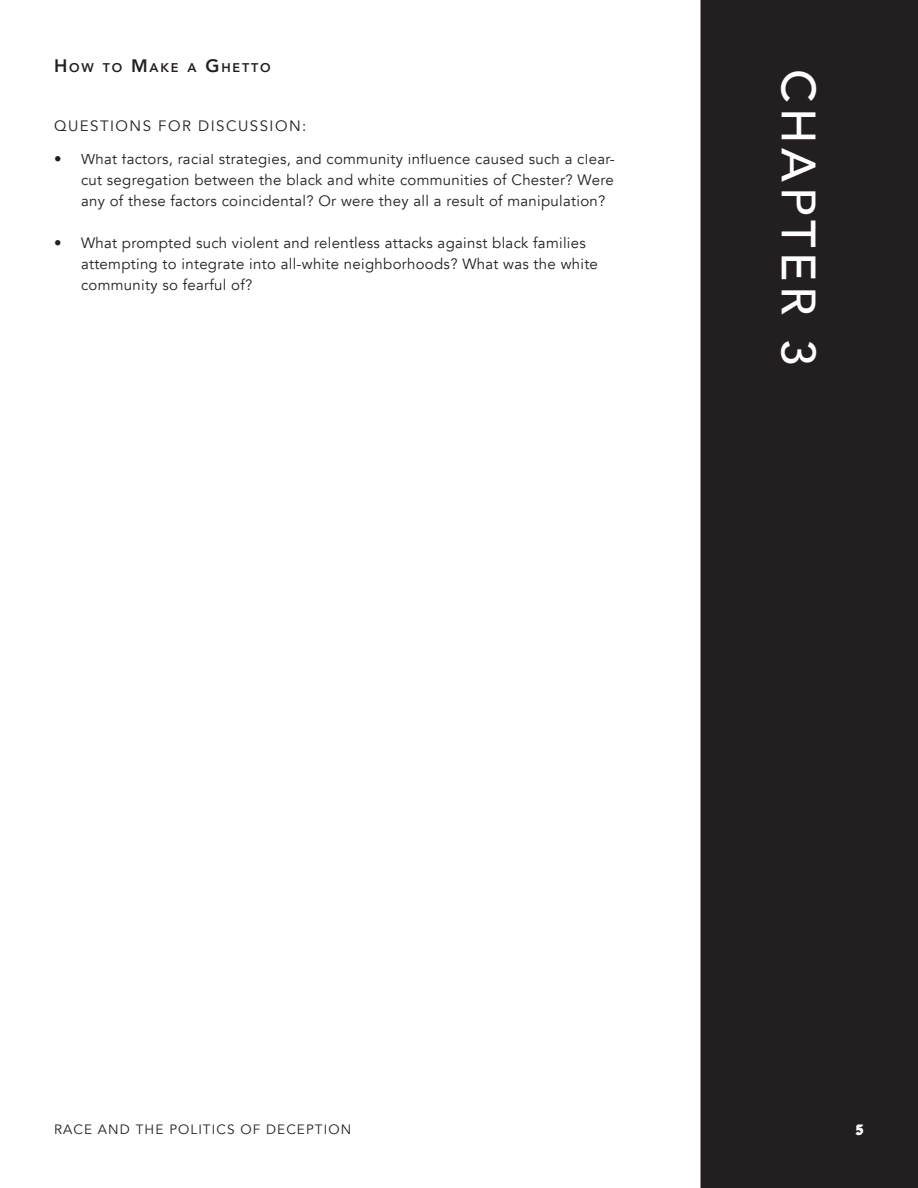
<style>
.page{position:relative;width:918px;height:1188px;background:#fff}
.page>*{position:absolute;margin:0;border:0;box-sizing:border-box;transform-origin:0 0}
.interior__page_title{font:500 48px "Avenir";letter-spacing:.1em;color:#fff}
.t1{font:15px/21px "Avenir";letter-spacing:.02em;color:#231f20;text-align:justify}
.t2{font:15px "Avenir";letter-spacing:.1em;color:#231f20}
.footer-recto{font:13.5px "Avenir";letter-spacing:.08em;color:#231f20}
.cover__biblio{font:800 13.5px "Avenir";color:#fff}
.interior__page_title-2{font:800 12.6px "Avenir";letter-spacing:.145em;color:#231f20}
.s1{font-size:18px}
</style>
<div class="page">
<div style="left:700px;top:0;width:218px;height:1188px;background:#231f20"></div>
<p class="interior__page_title-2" style="left:54px;top:58px;width:218px"><span class="s1">H</span> OW TO <span class="s1">M</span>AKE A <span class="s1">G</span> HETTO</p>
<p class="t2" style="left:54px;top:117px;width:254px">QUESTIONS FOR DISCUSSION:</p>
<p class="t1" style="left:81px;top:149px;width:535px;text-indent:-27px">• What factors, racial strategies, and community influence caused such a clear&shy;cut segregation between the black and white communities of Chester? Were any of these factors coincidental? Or were they all a result of manipulation?</p>
<p class="t1" style="left:81px;top:232px;width:518px;text-align:left;text-indent:-27px">• What prompted such violent and relentless attacks against black families attempting to integrate into all-white neighborhoods? What was the white community so fearful of?</p>
<p class="interior__page_title" style="left:840px;top:69px;width:298px;rotate:90deg">CHAPTER 3</p>
<p class="footer-recto" style="left:54px;top:1121px;width:299px">RACE AND THE POLITICS OF DECEPTION</p>
<p class="cover__biblio" style="left:856px;top:1119px;width:9px">5</p>
</div>
